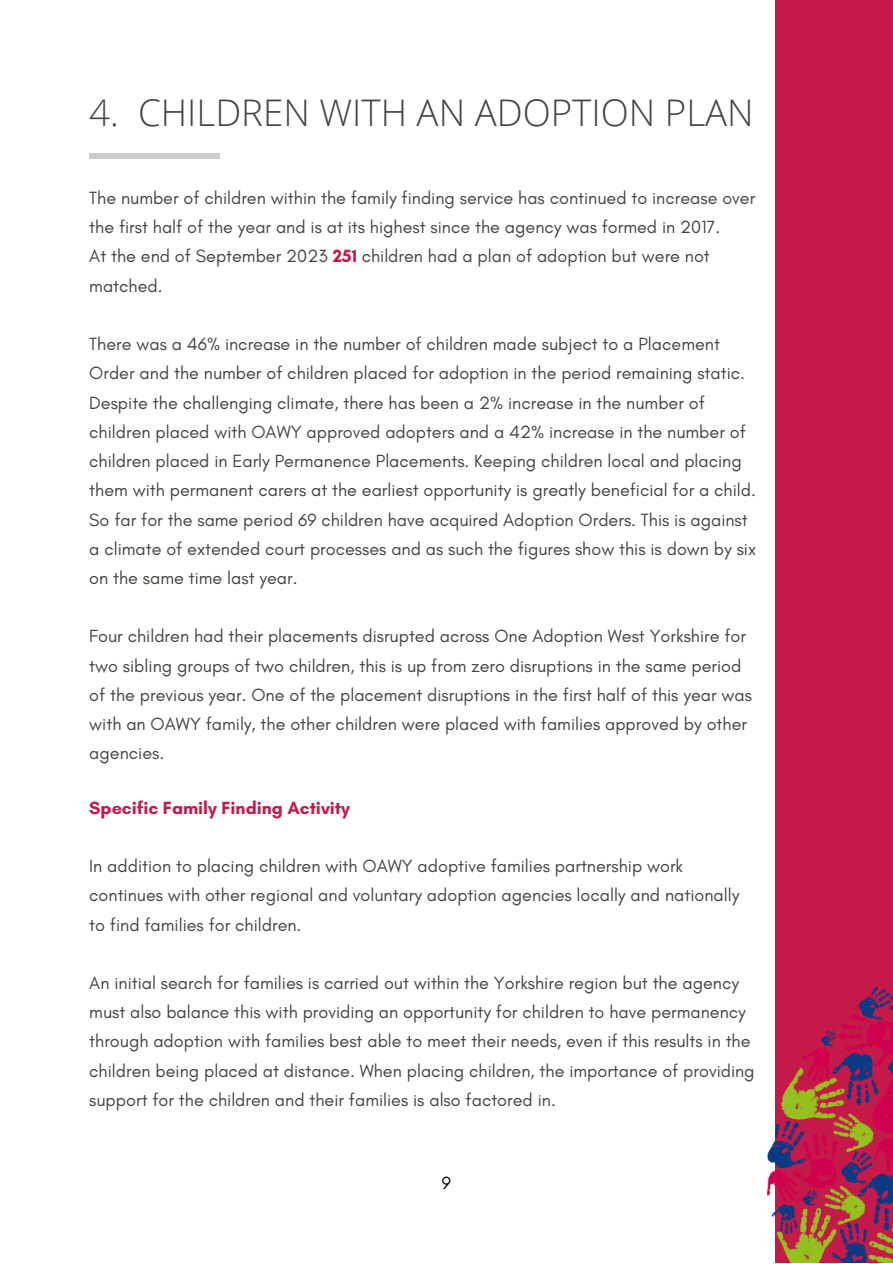
<style>
.page{position:relative;width:893px;height:1264px;background:#fff}
.page>*{position:absolute;margin:0;border:0;box-sizing:border-box;transform-origin:0 0}
.t1{font:300 36.75px "Open Sans";color:#444440}
.t2{font:18px/29.2px "Glacial Indifference";color:#444440}
.t3{font:700 18px "Glacial Indifference";color:#c41949}
.t4{font:18px "Glacial Indifference";color:#000}
.s1{font-weight:700;color:#c41949}
</style>
<div class="page">
<div style="left:775px;top:0;width:117px;height:1262px;background:#c41949"></div>
<img style="left:767px;top:987px;width:125px;height:275px">
<div style="left:89px;top:153px;width:130px;height:5px;background:#ccc"></div>
<p class="t1" style="left:89px;top:86px;width:666px">4. CHILDREN WITH AN ADOPTION PLAN</p>
<p class="t2" style="left:89px;top:183px;width:667px">The number of children within the family finding service has continued to increase over the first half of the year and is at its highest since the agency was formed in 2017.</p>
<p class="t2" style="left:89px;top:241px;width:622px">At the end of September 2023 <span class="s1">251</span> children had a plan of adoption but were not matched.</p>
<p class="t2" style="left:89px;top:329px;width:657px">There was a 46% increase in the number of children made subject to a Placement<br>Order and the number of children placed for adoption in the period remaining static.</p>
<p class="t2" style="left:89px;top:387px;width:668px">Despite the challenging climate, there has been a 2% increase in the number of children placed with OAWY approved adopters and a 42% increase in the number of children placed in Early Permanence Placements. Keeping children local and placing them with permanent carers at the earliest opportunity is greatly beneficial for a child.</p>
<p class="t2" style="left:89px;top:504px;width:668px">So far for the same period 69 children have acquired Adoption Orders. This is against a climate of extended court processes and as such the figures show this is down by six on the same time last year.</p>
<p class="t2" style="left:89px;top:621px;width:664px">Four children had their placements disrupted across One Adoption West Yorkshire for two sibling groups of two children, this is up from zero disruptions in the same period of the previous year. One of the placement disruptions in the first half of this year was with an OAWY family, the other children were placed with families approved by other agencies.</p>
<p class="t3" style="left:89px;top:796px;width:262px">Specific Family Finding Activity</p>
<p class="t2" style="left:89px;top:851px;width:651px">In addition to placing children with OAWY adoptive families partnership work continues with other regional and voluntary adoption agencies locally and nationally to find families for children.</p>
<p class="t2" style="left:89px;top:968px;width:667px">An initial search for families is carried out within the Yorkshire region but the agency must also balance this with providing an opportunity for children to have permanency through adoption with families best able to meet their needs, even if this results in the children being placed at distance. When placing children, the importance of providing support for the children and their families is also factored in.</p>
<p class="t4" style="left:441px;top:1172px;width:11px">9</p>
</div>
